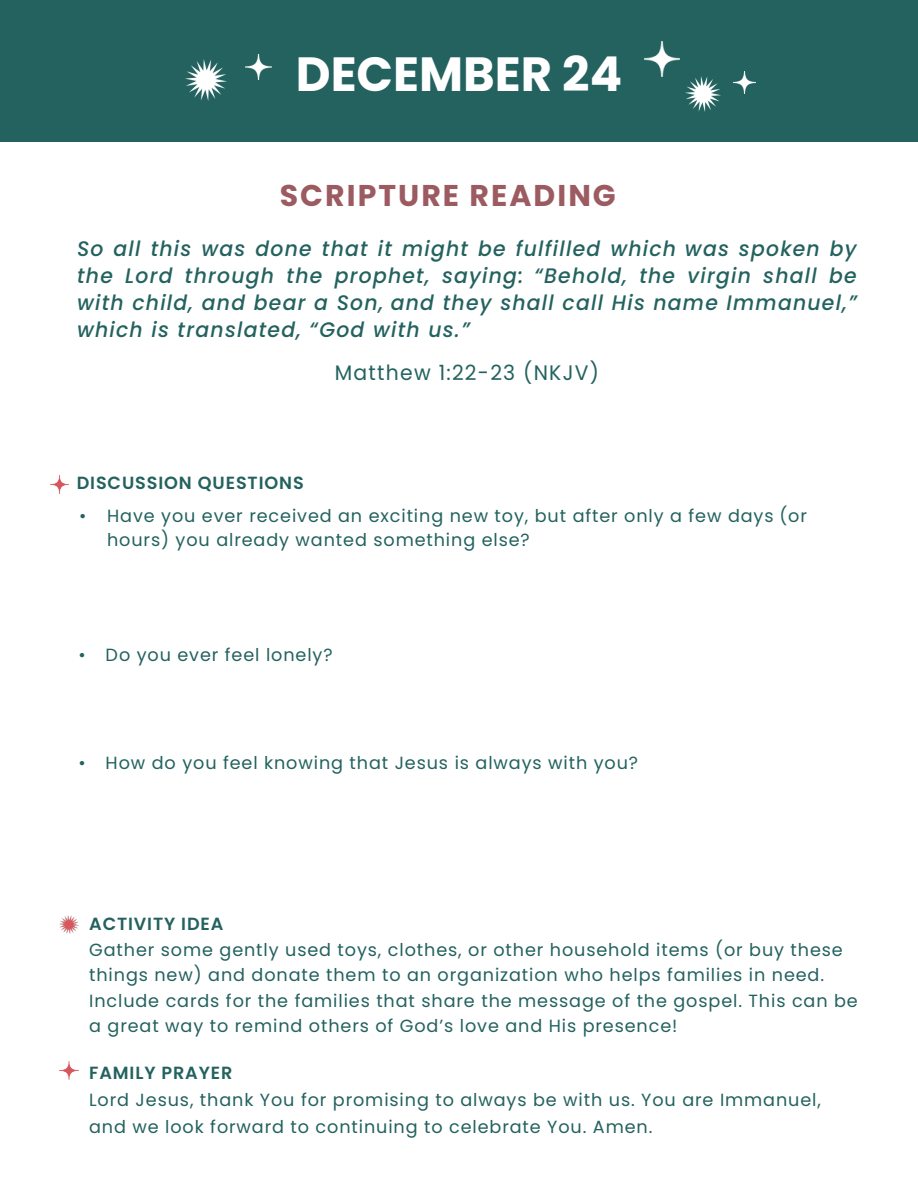
<style>
.page{position:relative;width:918px;height:1188px;background:#fff}
.page>*{position:absolute;margin:0;border:0;box-sizing:border-box;transform-origin:0 0}
.HEADING{font:700 48px "Poppins";color:#fff}
.t1{font:700 30px "Poppins";letter-spacing:.07em;color:#9b5b60}
.t2{font:italic 500 21px/27.2px "Poppins";letter-spacing:.06em;color:#23625f;text-align:justify}
.t3{font:21px "Poppins";letter-spacing:.06em;color:#23625f}
.Body{font:17.7px/25.5px "Poppins";letter-spacing:.05em;color:#23625f}
.Body-2{font:600 17.7px "Poppins";letter-spacing:.05em;color:#23625f}
</style>
<div class="page">
<div style="left:0;top:0;width:918px;height:141px;background:#23625f"></div>
<img style="left:50px;top:475px;width:19px;height:18px">
<img style="left:60px;top:915px;width:18px;height:18px">
<img style="left:60px;top:1062px;width:18px;height:18px">
<img style="left:185px;top:59px;width:42px;height:42px">
<img style="left:246px;top:54px;width:26px;height:26px">
<img style="left:644px;top:42px;width:35px;height:35px">
<img style="left:685px;top:76px;width:35px;height:35px">
<img style="left:734px;top:72px;width:22px;height:22px">
<p class="HEADING" style="left:296px;top:47px;width:328px">DECEMBER 24</p>
<h2 class="t1" style="left:280px;top:178px;width:337px">SCRIPTURE READING</h2>
<p class="t2" style="left:77px;top:235px;width:781px">So all this was done that it might be fulfilled which was spoken by the Lord through the prophet, saying: “Behold, the virgin shall be with child, and bear a Son, and they shall call His name Immanuel,” which is translated, “God with us.”</p>
<p class="t3" style="left:335px;top:360px;width:266px">Matthew 1:22-23 (NKJV)</p>
<p class="Body-2" style="left:77px;top:473px;width:229px">DISCUSSION QUESTIONS</p>
<p class="Body" style="left:107px;top:504px;width:701px;line-height:24px;text-indent:-28px">• Have you ever received an exciting new toy, but after only a few days (or hours) you already wanted something else?</p>
<p class="Body" style="left:79px;top:642px;width:255px">• Do you ever feel lonely?</p>
<p class="Body" style="left:79px;top:750px;width:561px">• How do you feel knowing that Jesus is always with you?</p>
<p class="Body-2" style="left:89px;top:914px;width:136px">ACTIVITY IDEA</p>
<p class="Body" style="left:89px;top:937px;width:770px">Gather some gently used toys, clothes, or other household items (or buy these things new) and donate them to an organization who helps families in need.<br>Include cards for the families that share the message of the gospel. This can be a great way to remind others of God’s love and His presence!</p>
<p class="Body-2" style="left:89px;top:1062px;width:145px">FAMILY PRAYER</p>
<p class="Body" style="left:89px;top:1086px;width:733px;line-height:27px">Lord Jesus, thank You for promising to always be with us. You are Immanuel, and we look forward to continuing to celebrate You. Amen.</p>
</div>
